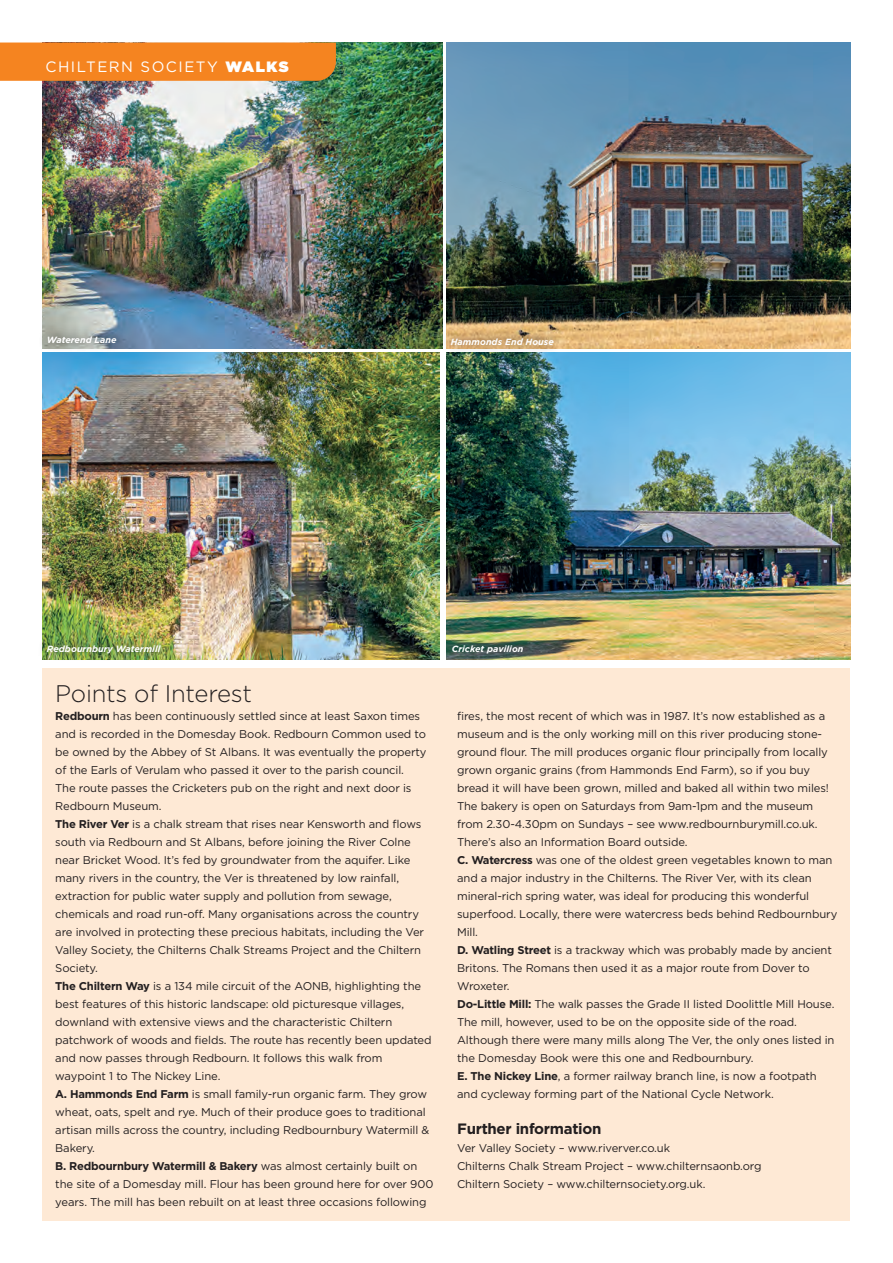
<style>
.page{position:relative;width:893px;height:1263px;background:#fff}
.page>*{position:absolute;margin:0;border:0;box-sizing:border-box;transform-origin:0 0}
.t1{font:300 24px "Gotham";letter-spacing:-.01em;color:#231f20}
.t2{font:15px "Gotham";letter-spacing:.1em;color:#fff}
.t3{font:700 15px "Gotham";letter-spacing:-.02em;color:#231f20}
.t4{font:11.25px/18px "Gotham";letter-spacing:-.01em;color:#231f20}
.t5{font:italic 700 9px "Gotham";letter-spacing:.005em;color:#fff}
.s1{font-weight:900}
.s2{font-weight:700}
</style>
<div class="page">
<img style="left:43px;top:43px;width:399px;height:306px">
<img style="left:446px;top:43px;width:404px;height:306px">
<img style="left:43px;top:353px;width:396px;height:306px">
<img style="left:446px;top:353px;width:404px;height:306px">
<div style="left:0;top:43px;width:336px;height:38px;background:#f58420"></div>
<div style="left:39px;top:327px;width:86px;height:25px;background:#231f20;opacity:.75"></div>
<div style="left:442px;top:329px;width:120px;height:25px;background:#231f20;opacity:.75"></div>
<div style="left:38px;top:636px;width:132px;height:26px;background:#231f20;opacity:.75"></div>
<div style="left:443px;top:636px;width:89px;height:26px;background:#231f20;opacity:.75"></div>
<div style="left:43px;top:668px;width:807px;height:552px;background:#fee9d5"></div>
<p class="t2" style="left:46px;top:57px;width:245px">CHILTERN SOCIETY <span class="s1">WALKS</span></p>
<p class="t5" style="left:47px;top:334px;width:71px">Waterend Lane</p>
<p class="t5" style="left:451px;top:335px;width:105px">Hammonds End House</p>
<p class="t5" style="left:47px;top:642px;width:115px">Redbournbury Watermill</p>
<p class="t5" style="left:452px;top:642px;width:73px">Cricket pavilion</p>
<p class="t1" style="left:55px;top:678px;width:198px">Points of Interest</p>
<p class="t4" style="left:55px;top:706px;width:373px"><span class="s2">Redbourn</span> has been continuously settled since at least Saxon times and is recorded in the Domesday Book. Redbourn Common used to be owned by the Abbey of St Albans. It was eventually the property of the Earls of Verulam who passed it over to the parish council.<br>The route passes the Cricketers pub on the right and next door is Redbourn Museum.</p>
<p class="t4" style="left:55px;top:814px;width:370px"><span class="s2">The River Ver</span> is a chalk stream that rises near Kensworth and flows south via Redbourn and St Albans, before joining the River Colne near Bricket Wood. It’s fed by groundwater from the aquifer. Like many rivers in the country, the Ver is threatened by low rainfall, extraction for public water supply and pollution from sewage, chemicals and road run-off. Many organisations across the country are involved in protecting these precious habitats, including the Ver Valley Society, the Chilterns Chalk Streams Project and the Chiltern Society.</p>
<p class="t4" style="left:55px;top:976px;width:378px"><span class="s2">The Chiltern Way</span> is a 134 mile circuit of the AONB, highlighting the best features of this historic landscape: old picturesque villages, downland with extensive views and the characteristic Chiltern patchwork of woods and fields. The route has recently been updated and now passes through Redbourn. It follows this walk from waypoint 1 to The Nickey Line.</p>
<p class="t4" style="left:55px;top:1084px;width:375px"><span class="s2">A. Hammonds End Farm</span> is small family-run organic farm. They grow wheat, oats, spelt and rye. Much of their produce goes to traditional artisan mills across the country, including Redbournbury Watermill &amp; Bakery.</p>
<p class="t4" style="left:55px;top:1156px;width:380px"><span class="s2">B. Redbournbury Watermill &amp; Bakery</span> was almost certainly built on the site of a Domesday mill. Flour has been ground here for over 900 years. The mill has been rebuilt on at least three occasions following</p>
<p class="t4" style="left:457px;top:706px;width:373px">fires, the most recent of which was in 1987. It’s now established as a museum and is the only working mill on this river producing stone&shy;ground flour. The mill produces organic flour principally from locally grown organic grains (from Hammonds End Farm), so if you buy bread it will have been grown, milled and baked all within two miles!<br>The bakery is open on Saturdays from 9am-1pm and the museum from 2.30-4.30pm on Sundays – see www.redbournburymill.co.uk.<br>There’s also an Information Board outside.</p>
<p class="t4" style="left:457px;top:850px;width:382px"><span class="s2">C. Watercress</span> was one of the oldest green vegetables known to man and a major industry in the Chilterns. The River Ver, with its clean mineral-rich spring water, was ideal for producing this wonderful superfood. Locally, there were watercress beds behind Redbournbury Mill.</p>
<p class="t4" style="left:457px;top:940px;width:376px"><span class="s2">D. Watling Street</span> is a trackway which was probably made by ancient<br>Britons. The Romans then used it as a major route from Dover to<br>Wroxeter.</p>
<p class="t4" style="left:457px;top:994px;width:379px"><span class="s2">Do-Little Mill:</span> The walk passes the Grade II listed Doolittle Mill House.<br>The mill, however, used to be on the opposite side of the road.<br>Although there were many mills along The Ver, the only ones listed in the Domesday Book were this one and Redbournbury.</p>
<p class="t4" style="left:457px;top:1066px;width:361px"><span class="s2">E. The Nickey Line</span>, a former railway branch line, is now a footpath and cycleway forming part of the National Cycle Network.</p>
<p class="t3" style="left:457px;top:1118px;width:146px">Further information</p>
<p class="t4" style="left:457px;top:1138px;width:215px">Ver Valley Society – www.riverver.co.uk</p>
<p class="t4" style="left:457px;top:1156px;width:306px">Chilterns Chalk Stream Project – www.chilternsaonb.org</p>
<p class="t4" style="left:457px;top:1174px;width:250px">Chiltern Society – www.chilternsociety.org.uk.</p>
</div>
